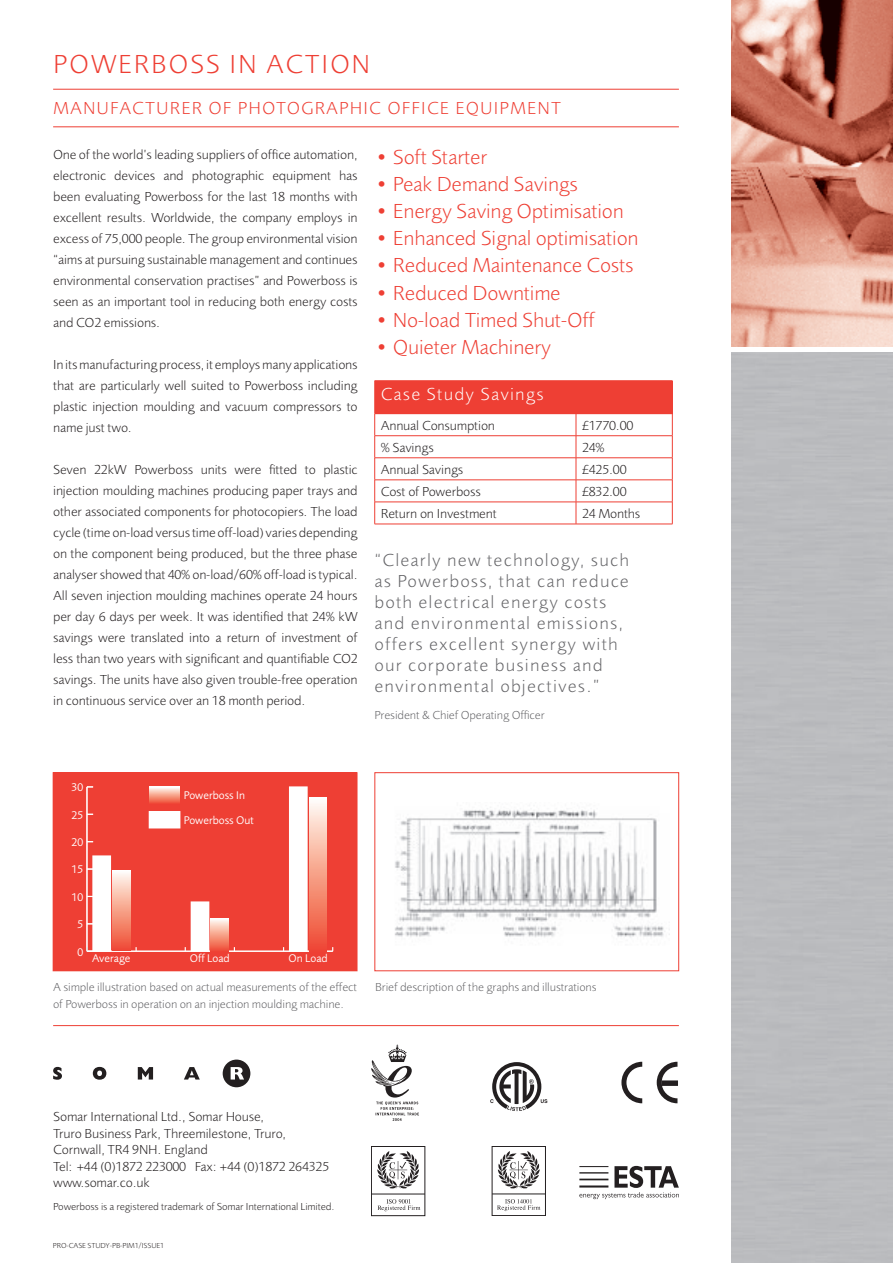
<style>
.page{position:relative;width:893px;height:1263px;background:#fff}
.page>*{position:absolute;margin:0;border:0;box-sizing:border-box;transform-origin:0 0}
.t1{font:300 27px "Foundry Sans";letter-spacing:.075em;color:#ee3f34}
.Document_Bullet_Points{font:300 21px "Foundry Sans";color:#ee3f34}
.Document_Quotation{font:300 18px/21px "Foundry Sans";letter-spacing:.075em;color:#636366}
.t2{font:300 18px "Foundry Sans";letter-spacing:.075em;color:#ee3f34}
.t3{font:300 18px "Foundry Sans";letter-spacing:.075em;color:#fff}
.Document_Body_Copy{font:300 13.5px/21px "Foundry Sans";color:#231f20;text-align:justify}
.Image_Description{font:300 12px/16.5px "Foundry Sans";color:#636366}
.t4{font:11.55px/24.6px "Foundry Sans";color:#fff}
.t5{font:300 10.5px "Foundry Sans";color:#231f20}
.t6{font:300 7.5px "Foundry Sans";color:#231f20}
</style>
<div class="page">
<hr style="left:53px;top:89px;width:626px;height:1px;background:#ee3f34">
<img style="left:732px;top:0;width:161px;height:347px">
<svg style="left:621px;top:1062px;width:21px;height:41px"></svg>
<svg style="left:657px;top:1062px;width:20px;height:41px"></svg>
<div style="left:661px;top:1080px;width:17px;height:6px;background:#231f20"></div>
<svg style="left:490px;top:1062px;width:57px;height:49px"></svg>
<svg style="left:371px;top:1044px;width:48px;height:77px"></svg>
<div style="left:375px;top:381px;width:297px;height:33px;background:#ee3f34"></div>
<hr style="left:374px;top:435px;width:202px;height:1px;background:#ee3f34">
<hr style="left:576px;top:435px;width:96px;height:1px;background:#ee3f34">
<hr style="left:374px;top:457px;width:202px;height:1px;background:#ee3f34">
<hr style="left:576px;top:457px;width:96px;height:1px;background:#ee3f34">
<hr style="left:374px;top:480px;width:202px;height:1px;background:#ee3f34">
<hr style="left:576px;top:480px;width:96px;height:1px;background:#ee3f34">
<hr style="left:374px;top:502px;width:202px;height:1px;background:#ee3f34">
<svg style="left:374px;top:414px;width:1px;height:110px"></svg>
<hr style="left:576px;top:502px;width:96px;height:1px;background:#ee3f34">
<svg style="left:576px;top:414px;width:1px;height:110px"></svg>
<svg style="left:672px;top:414px;width:1px;height:110px"></svg>
<hr style="left:374px;top:524px;width:202px;height:1px;background:#ee3f34">
<hr style="left:576px;top:524px;width:96px;height:1px;background:#ee3f34">
<hr style="left:374px;top:380px;width:202px;height:1px;background:#ee3f34">
<hr style="left:374px;top:381px;width:1px;height:32px;background:#ee3f34">
<hr style="left:576px;top:380px;width:96px;height:1px;background:#ee3f34">
<hr style="left:672px;top:381px;width:1px;height:32px;background:#ee3f34">
<hr style="left:374px;top:413px;width:202px;height:1px;background:#ee3f34">
<hr style="left:53px;top:127px;width:626px;height:1px;background:#ee3f34">
<div style="left:53px;top:773px;width:304px;height:198px;background:#ee3f34"></div>
<hr style="left:87px;top:951px;width:246px;height:1px;background:#fff">
<hr style="left:86px;top:787px;width:2px;height:164px;background:#fff">
<svg style="left:86px;top:947px;width:7px;height:5px"></svg>
<svg style="left:149px;top:787px;width:31px;height:16px"></svg>
<div style="left:113px;top:870px;width:17px;height:81px;background:linear-gradient(to bottom,#fffcf0,#ef492c)"></div>
<svg style="left:211px;top:918px;width:17px;height:32px"></svg>
<div style="left:309px;top:798px;width:18px;height:153px;background:linear-gradient(to bottom,#fffcf0,#ef482b)"></div>
<div style="left:149px;top:811px;width:31px;height:17px;background:#fff"></div>
<div style="left:93px;top:856px;width:18px;height:95px;background:#fff"></div>
<div style="left:191px;top:902px;width:18px;height:49px;background:#fff"></div>
<div style="left:289px;top:787px;width:18px;height:164px;background:#fff"></div>
<div style="left:53px;top:772px;width:304px;height:199px;border:1px solid #ee3f34"></div>
<img style="left:395px;top:807px;width:270px;height:131px">
<div style="left:375px;top:772px;width:304px;height:199px;border:1px solid #ee3f34"></div>
<hr style="left:53px;top:1025px;width:626px;height:1px;background:#ee3f34">
<div style="left:371px;top:1146px;width:54px;height:70px;border:1px solid #231f20"></div>
<svg style="left:371px;top:1151px;width:54px;height:60px"></svg>
<div style="left:492px;top:1146px;width:54px;height:70px;border:1px solid #231f20"></div>
<svg style="left:492px;top:1151px;width:54px;height:60px"></svg>
<svg style="left:579px;top:1166px;width:100px;height:33px"></svg>
<hr style="left:579px;top:1178px;width:29px;height:2px;background:#231f20">
<hr style="left:579px;top:1185px;width:29px;height:2px;background:#231f20">
<div style="left:223px;top:1059px;width:27px;height:28px;background:#231f20;border-radius:50%"></div>
<svg style="left:53px;top:1067px;width:9px;height:13px"></svg>
<svg style="left:93px;top:1067px;width:13px;height:13px"></svg>
<svg style="left:138px;top:1067px;width:15px;height:12px"></svg>
<svg style="left:184px;top:1067px;width:16px;height:12px"></svg>
<svg style="left:231px;top:1067px;width:13px;height:12px"></svg>
<p class="t1" style="left:53px;top:48px;width:318px">POWERBOSS IN ACTION</p>
<p class="t2" style="left:53px;top:98px;width:509px">MANUFACTURER OF PHOTOGRAPHIC OFFICE EQUIPMENT</p>
<p class="Document_Body_Copy" style="left:53px;top:144px;width:306px">One of the world’s leading suppliers of office automation, electronic devices and photographic equipment has been evaluating Powerboss for the last 18 months with excellent results. Worldwide, the company employs in excess of 75,000 people. The group environmental vision “aims at pursuing sustainable management and continues environmental conservation practises” and Powerboss is seen as an important tool in reducing both energy costs and CO2 emissions.</p>
<p class="Document_Body_Copy" style="left:53px;top:354px;width:306px">In its manufacturing process, it employs many applications that are particularly well suited to Powerboss including plastic injection moulding and vacuum compressors to name just two.</p>
<p class="Document_Body_Copy" style="left:53px;top:459px;width:306px">Seven 22kW Powerboss units were fitted to plastic injection moulding machines producing paper trays and other associated components for photocopiers. The load cycle (time on-load versus time off-load) varies depending on the component being produced, but the three phase analyser showed that 40% on-load/60% off-load is typical.<br>All seven injection moulding machines operate 24 hours per day 6 days per week. It was identified that 24% kW savings were translated into a return of investment of less than two years with significant and quantifiable CO2 savings. The units have also given trouble-free operation in continuous service over an 18 month period.</p>
<p class="Document_Bullet_Points" style="left:374px;top:145px;width:114px">• Soft Starter</p>
<p class="Document_Bullet_Points" style="left:374px;top:172px;width:205px">• Peak Demand Savings</p>
<p class="Document_Bullet_Points" style="left:374px;top:199px;width:250px">• Energy Saving Optimisation</p>
<p class="Document_Bullet_Points" style="left:374px;top:226px;width:265px">• Enhanced Signal optimisation</p>
<p class="Document_Bullet_Points" style="left:374px;top:253px;width:260px">• Reduced Maintenance Costs</p>
<p class="Document_Bullet_Points" style="left:374px;top:280px;width:187px">• Reduced Downtime</p>
<p class="Document_Bullet_Points" style="left:374px;top:307px;width:222px">• No-load Timed Shut-Off</p>
<p class="Document_Bullet_Points" style="left:374px;top:334px;width:178px">• Quieter Machinery</p>
<p class="t3" style="left:381px;top:383px;width:164px">Case Study Savings</p>
<p class="Document_Body_Copy" style="left:381px;top:415px;width:116px">Annual Consumption</p>
<p class="Document_Body_Copy" style="left:582px;top:415px;width:53px">£1770.00</p>
<p class="Document_Body_Copy" style="left:381px;top:437px;width:54px">% Savings</p>
<p class="Document_Body_Copy" style="left:582px;top:437px;width:24px">24%</p>
<p class="Document_Body_Copy" style="left:381px;top:459px;width:84px">Annual Savings</p>
<p class="Document_Body_Copy" style="left:582px;top:459px;width:46px">£425.00</p>
<p class="Document_Body_Copy" style="left:381px;top:481px;width:102px">Cost of Powerboss</p>
<p class="Document_Body_Copy" style="left:582px;top:481px;width:46px">£832.00</p>
<p class="Document_Body_Copy" style="left:381px;top:503px;width:117px">Return on Investment</p>
<p class="Document_Body_Copy" style="left:582px;top:503px;width:60px">24 Months</p>
<p class="Document_Quotation" style="left:374px;top:550px;width:256px">“Clearly new technology, such as Powerboss, that can reduce both electrical energy costs and environmental emissions, offers excellent synergy with our corporate business and environmental objectives.”</p>
<p class="Image_Description" style="left:374px;top:707px;width:172px">President &amp; Chief Operating Officer</p>
<p class="t4" style="left:72px;top:775px;width:13px">30</p>
<p class="t4" style="left:72px;top:802px;width:13px">25</p>
<p class="t4" style="left:72px;top:830px;width:13px">20</p>
<p class="t4" style="left:72px;top:857px;width:13px">15</p>
<p class="t4" style="left:72px;top:884px;width:13px">10</p>
<p class="t4" style="left:77px;top:912px;width:7px">5</p>
<p class="t4" style="left:184px;top:783px;width:72px">Powerboss In<br>Powerboss Out</p>
<p class="t4" style="left:77px;top:939px;width:7px">0</p>
<p class="t4" style="left:92px;top:946px;width:40px">Average</p>
<p class="t4" style="left:190px;top:946px;width:41px">Off Load</p>
<p class="t4" style="left:288px;top:946px;width:41px">On Load</p>
<p class="Image_Description" style="left:53px;top:979px;width:305px">A simple illustration based on actual measurements of the effect of Powerboss in operation on an injection moulding machine.</p>
<p class="Image_Description" style="left:375px;top:979px;width:223px">Brief description of the graphs and illustrations</p>
<p class="Document_Body_Copy" style="left:53px;top:1106px;width:212px">Somar International Ltd., Somar House,</p>
<p class="Document_Body_Copy" style="left:53px;top:1122px;width:234px">Truro Business Park, Threemilestone, Truro,</p>
<p class="Document_Body_Copy" style="left:53px;top:1139px;width:156px">Cornwall, TR4 9NH. England</p>
<p class="Document_Body_Copy" style="left:53px;top:1155px;width:277px">Tel: +44 (0)1872 223000 Fax: +44 (0)1872 264325</p>
<p class="Document_Body_Copy" style="left:53px;top:1172px;width:98px">www.somar.co.uk</p>
<p class="t5" style="left:53px;top:1200px;width:283px">Powerboss is a registered trademark of Somar International Limited.</p>
<p class="t6" style="left:53px;top:1240px;width:113px">PRO-CASE STUDY-PB-PIM1/ISSUE1</p>
</div>
